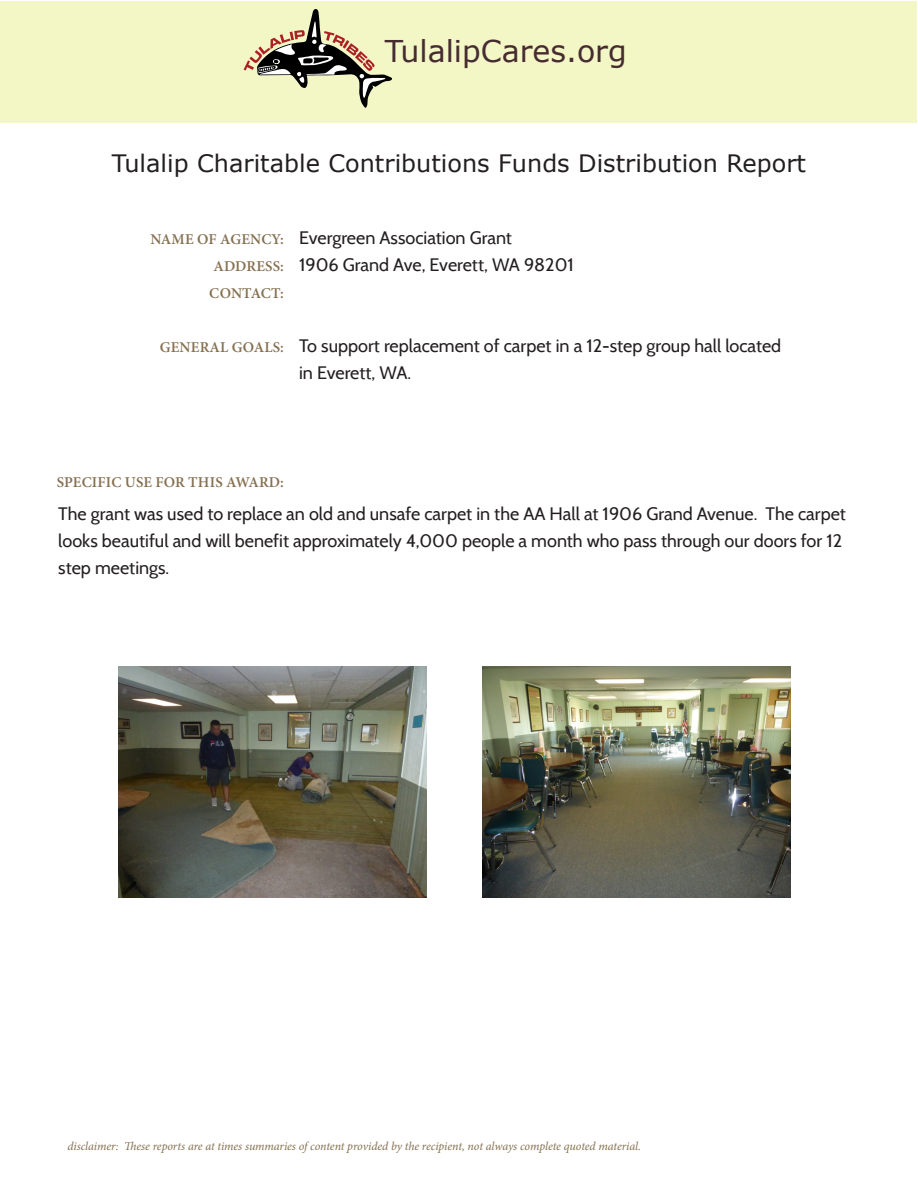
<style>
.page{position:relative;width:918px;height:1188px;background:#fff}
.page>*{position:absolute;margin:0;border:0;box-sizing:border-box;transform-origin:0 0}
.t1{font:30px "Verdana";color:#462b31}
.t2{font:24px "Verdana";color:#231f20}
.t3{font:18px/27px "Cabin";color:#231f20}
.t4{font:600 15px/27px "Minion Pro";letter-spacing:.01em;color:#857050;text-align:justify}
.t5{font:italic 12px "Minion Pro";letter-spacing:-.01em;color:#857050}
</style>
<div class="page">
<div style="left:1px;top:1px;width:916px;height:121px;background:#f3f6c5"></div>
<svg style="left:244px;top:9px;width:149px;height:99px"></svg>
<img style="left:119px;top:666px;width:308px;height:231px">
<img style="left:482px;top:666px;width:309px;height:231px">
<h1 class="t1" style="left:385px;top:30px;width:243px">TulalipCares.org</h1>
<h2 class="t2" style="left:112px;top:147px;width:696px">Tulalip Charitable Contributions Funds Distribution Report</h2>
<p class="t4" style="left:209px;top:226px;width:76px;text-indent:-59px">NAME OF AGENCY:<br>ADDRESS:<br>CONTACT:</p>
<p class="t4" style="left:160px;top:334px;width:126px">GENERAL GOALS:</p>
<p class="t3" style="left:299px;top:224px;width:214px">Evergreen Association Grant</p>
<p class="t3" style="left:299px;top:251px;width:276px">1906 Grand Ave, Everett, WA 98201</p>
<p class="t3" style="left:299px;top:332px;width:484px">To support replacement of carpet in a 12-step group hall located</p>
<p class="t3" style="left:299px;top:359px;width:113px">in Everett, WA.</p>
<p class="t4" style="left:57px;top:469px;width:229px">SPECIFIC USE FOR THIS AWARD:</p>
<p class="t3" style="left:58px;top:500px;width:789px">The grant was used to replace an old and unsafe carpet in the AA Hall at 1906 Grand Avenue. The carpet looks beautiful and will benefit approximately 4,000 people a month who pass through our doors for 12 step meetings.</p>
<p class="t5" style="left:68px;top:1138px;width:575px">disclaimer: These reports are at times summaries of content provided by the recipient, not always complete quoted material.</p>
</div>
